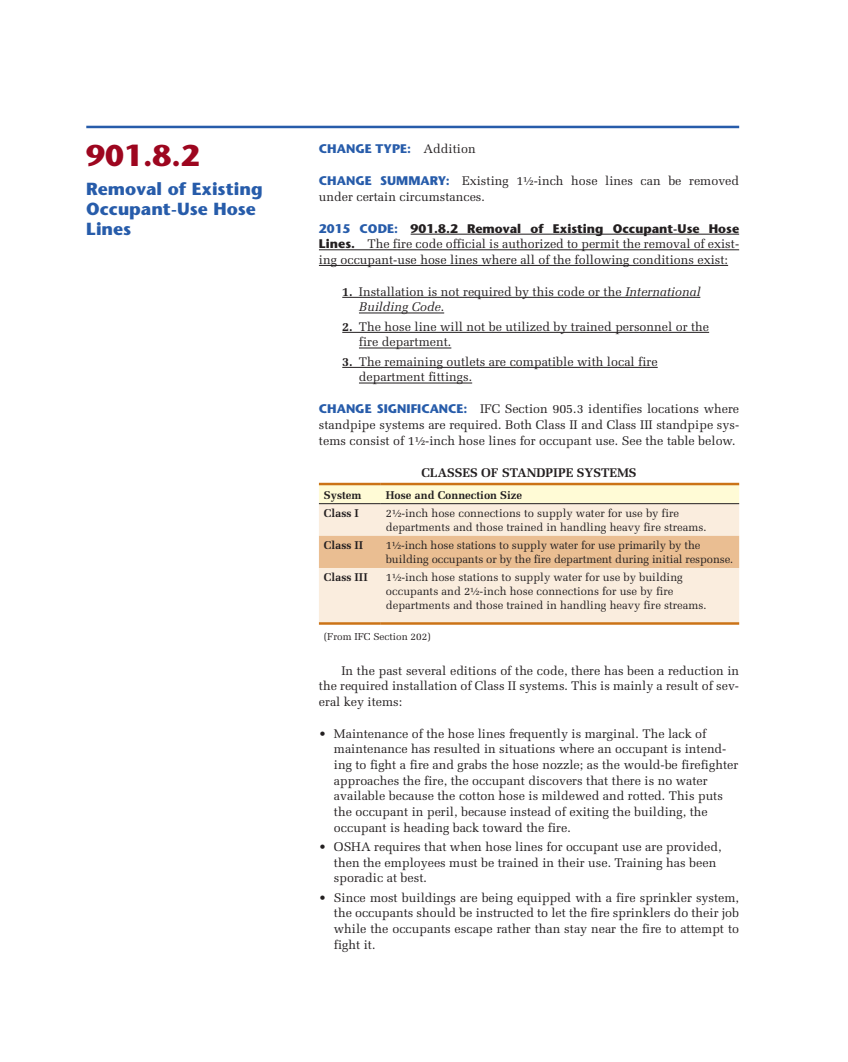
<style>
.page{position:relative;width:848px;height:1062px;background:#fff}
.page>*{position:absolute;margin:0;border:0;box-sizing:border-box;transform-origin:0 0}
.t1{font:700 30px "Stone Sans Std";color:#9d061f}
.t2{font:700 17.5px/20px "Stone Sans Std";color:#275caa}
.t3{font:12.5px/15.6px "Melior LT Std";color:#231f20}
.t4{font:700 12.5px "Stone Sans Std";color:#231f20}
.t5{font:700 12.5px "Stone Sans Std";color:#275caa}
.t6{font:700 12.5px "Melior LT Std";color:#231f20}
.t7{font:11.25px/13.8px "Melior LT Std";color:#231f20}
.t8{font:700 11.25px "Melior LT Std";color:#231f20}
.t9{font:10px "Melior LT Std";color:#231f20}
.s1{font-family:"Stone Sans Std";font-weight:700;color:#275caa}
.s2{color:#275caa}
.s3{font-family:"Stone Sans Std";font-weight:700}
.s4{font-weight:700}
.s5{font-style:italic}
</style>
<div class="page">
<hr style="left:86px;top:126px;width:653px;height:2px;background:#275caa">
<hr style="left:410px;top:234px;width:329px;height:1px;background:#231f20">
<hr style="left:319px;top:249px;width:420px;height:1px;background:#231f20">
<hr style="left:319px;top:265px;width:409px;height:1px;background:#231f20">
<hr style="left:342px;top:297px;width:358px;height:1px;background:#231f20">
<hr style="left:359px;top:312px;width:85px;height:1px;background:#231f20">
<hr style="left:342px;top:332px;width:367px;height:1px;background:#231f20">
<hr style="left:359px;top:347px;width:92px;height:1px;background:#231f20">
<hr style="left:342px;top:367px;width:315px;height:1px;background:#231f20">
<hr style="left:359px;top:382px;width:113px;height:1px;background:#231f20">
<div style="left:319px;top:485px;width:420px;height:18px;background:#fffbd6"></div>
<div style="left:319px;top:504px;width:420px;height:118px;background:#faedde"></div>
<div style="left:319px;top:535px;width:420px;height:33px;background:#eabe92"></div>
<hr style="left:319px;top:503px;width:62px;height:1px;background:#231f20">
<hr style="left:381px;top:503px;width:358px;height:1px;background:#231f20">
<hr style="left:319px;top:622px;width:62px;height:2px;background:#cb7317">
<hr style="left:381px;top:622px;width:358px;height:2px;background:#cb7317">
<hr style="left:319px;top:482px;width:62px;height:3px;background:#cb7317">
<hr style="left:381px;top:482px;width:358px;height:3px;background:#cb7317">
<h1 class="t1" style="left:86px;top:137px;width:115px">901.8.2</h1>
<h2 class="t2" style="left:86px;top:178px;width:178px">Removal of Existing<br>Occupant-use Hose<br>Lines</h2>
<p class="t5" style="left:319px;top:141px;width:37px">Change</p>
<p class="t3" style="left:375px;top:141px;width:101px"><span class="s1">Type:</span> Addition</p>
<p class="t5" style="left:319px;top:173px;width:37px">Change</p>
<p class="t3" style="left:319px;top:173px;width:422px;text-indent:61px"><span class="s1">Summary:</span> Existing 1½-inch hose lines can be removed under certain circumstances.</p>
<p class="t5" style="left:319px;top:221px;width:59px">2015 Code</p>
<p class="t4" style="left:394px;top:221px;width:346px"><span class="s2">:</span> 901.8.2 Removal of Existing Occupant-Use Hose</p>
<p class="t3" style="left:319px;top:236px;width:422px"><span class="s3">Lines.</span> The fire code official is authorized to permit the removal of exist&shy;ing occupant-use hose lines where all of the following conditions exist:</p>
<p class="t3" style="left:359px;top:284px;width:343px;text-indent:-17px"><span class="s4">1.</span> Installation is not required by this code or the <span class="s5">International<br>Building Code</span>.</p>
<p class="t3" style="left:359px;top:319px;width:351px;text-indent:-17px"><span class="s4">2.</span> The hose line will not be utilized by trained personnel or the fire department.</p>
<p class="t3" style="left:359px;top:354px;width:300px;text-indent:-17px"><span class="s4">3.</span> The remaining outlets are compatible with local fire department fittings.</p>
<p class="t5" style="left:319px;top:401px;width:37px">Change</p>
<p class="t5" style="left:377px;top:401px;width:8px">Signific</p>
<p class="t5" style="left:429px;top:401px;width:19px">ance</p>
<p class="t3" style="left:319px;top:401px;width:422px;text-align:justify;text-indent:145px"><span class="s1">:</span> IFC Section 905.3 identifies locations where standpipe systems are required. Both Class II and Class III standpipe sys&shy;tems consist of 1½-inch hose lines for occupant use. See the table below.</p>
<p class="t6" style="left:421px;top:464px;width:18px">Classes</p>
<p class="t6" style="left:481px;top:464px;width:38px">of Standpipe</p>
<p class="t6" style="left:577px;top:464px;width:27px">Systems</p>
<p class="t8" style="left:324px;top:488px;width:39px">System</p>
<p class="t8" style="left:386px;top:488px;width:138px">Hose and Connection Size</p>
<p class="t8" style="left:324px;top:506px;width:36px">Class I</p>
<p class="t7" style="left:386px;top:506px;width:322px">2½-inch hose connections to supply water for use by fire departments and those trained in handling heavy fire streams.</p>
<p class="t8" style="left:324px;top:538px;width:41px">Class II</p>
<p class="t7" style="left:386px;top:538px;width:349px">1½-inch hose stations to supply water for use primarily by the building occupants or by the fire department during initial response.</p>
<p class="t8" style="left:324px;top:570px;width:45px">Class III</p>
<p class="t7" style="left:386px;top:570px;width:322px">1½-inch hose stations to supply water for use by building occupants and 2½-inch hose connections for use by fire departments and those trained in handling heavy fire streams.</p>
<p class="t9" style="left:324px;top:630px;width:108px">(From IFC Section 202)</p>
<p class="t3" style="left:319px;top:662px;width:422px;text-align:justify;text-indent:22px">In the past several editions of the code, there has been a reduction in the required installation of Class II systems. This is mainly a result of sev&shy;eral key items:</p>
<p class="t3" style="left:334px;top:725px;width:406px;text-indent:-15px">• Maintenance of the hose lines frequently is marginal. The lack of maintenance has resulted in situations where an occupant is intend&shy;ing to fight a fire and grabs the hose nozzle; as the would-be firefighter approaches the fire, the occupant discovers that there is no water available because the cotton hose is mildewed and rotted. This puts the occupant in peril, because instead of exiting the building, the occupant is heading back toward the fire.</p>
<p class="t3" style="left:334px;top:838px;width:389px;text-indent:-15px">• OSHA requires that when hose lines for occupant use are provided, then the employees must be trained in their use. Training has been sporadic at best.</p>
<p class="t3" style="left:334px;top:889px;width:407px;text-align:justify;text-indent:-15px">• Since most buildings are being equipped with a fire sprinkler system, the occupants should be instructed to let the fire sprinklers do their job while the occupants escape rather than stay near the fire to attempt to fight it.</p>
</div>
